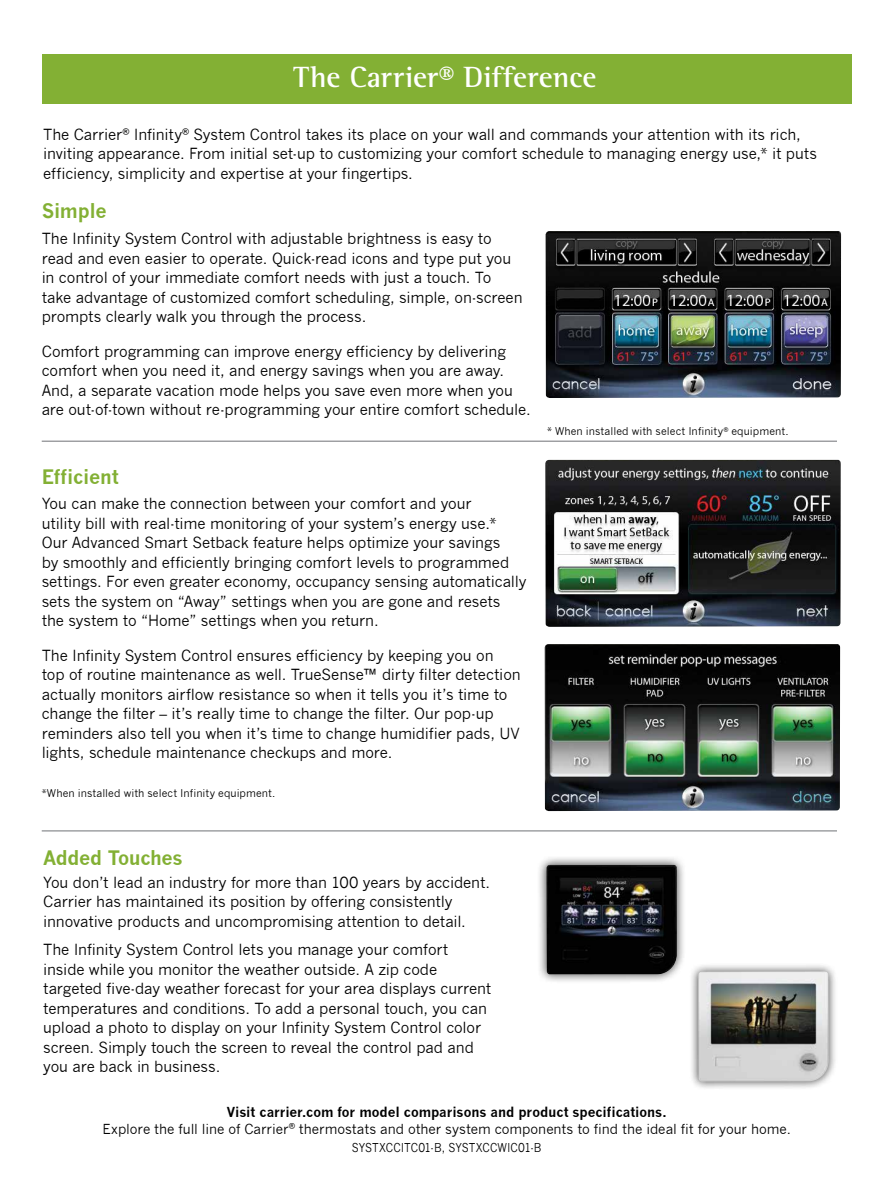
<style>
.page{position:relative;width:891px;height:1188px;background:#fff}
.page>*{position:absolute;margin:0;border:0;box-sizing:border-box;transform-origin:0 0}
.t1{font:700 30px "Rotis Semi Serif";letter-spacing:.01em;color:#fff}
.t2{font:700 19.5px "News Gothic";letter-spacing:-.015em;color:#83b034}
.t3{font:15px/19.5px "News Gothic";letter-spacing:-.01em;color:#000}
.t4{font:13.5px/16.5px "News Gothic";color:#000;text-align:center}
.t5{font:12px "News Gothic";letter-spacing:.005em;color:#000;scale:.9 1}
.t6{font:10.5px "News Gothic";letter-spacing:.005em;color:#000}
.s1{font-weight:700}
</style>
<div class="page">
<div style="left:42px;top:54px;width:810px;height:50px;background:#83b034"></div>
<img style="left:545px;top:460px;width:296px;height:167px">
<img style="left:545px;top:644px;width:295px;height:167px">
<img style="left:545px;top:231px;width:296px;height:167px">
<hr style="left:42px;top:441px;width:795px;height:1px;background:#808285">
<hr style="left:42px;top:830px;width:795px;height:1px;background:#808285">
<div style="left:689px;top:962px;width:149px;height:128px;background:#000;opacity:.75"></div>
<img style="left:698px;top:971px;width:123px;height:111px">
<div style="left:537px;top:855px;width:149px;height:129px;background:#000;opacity:.75"></div>
<img style="left:546px;top:865px;width:131px;height:109px">
<h1 class="t1" style="left:293px;top:59px;width:305px">The Carrier® Difference</h1>
<p class="t3" style="left:43px;top:125px;width:775px">The Carrier<sup>®</sup> Infinity<sup>®</sup> System Control takes its place on your wall and commands your attention with its rich, inviting appearance. From initial set-up to customizing your comfort schedule to managing energy use,* it puts efficiency, simplicity and expertise at your fingertips.</p>
<h2 class="t2" style="left:42px;top:199px;width:67px">Simple</h2>
<p class="t3" style="left:42px;top:229px;width:482px">The Infinity System Control with adjustable brightness is easy to read and even easier to operate. Quick-read icons and type put you in control of your immediate comfort needs with just a touch. To take advantage of customized comfort scheduling, simple, on-screen prompts clearly walk you through the process.</p>
<p class="t3" style="left:42px;top:342px;width:491px">Comfort programming can improve energy efficiency by delivering comfort when you need it, and energy savings when you are away.<br>And, a separate vacation mode helps you save even more when you are out-of-town without re-programming your entire comfort schedule.</p>
<h2 class="t2" style="left:42px;top:465px;width:79px">Efficient</h2>
<p class="t3" style="left:42px;top:494px;width:486px">You can make the connection between your comfort and your<br>utility bill with real-time monitoring of your system’s energy use.*<br>Our Advanced Smart Setback feature helps optimize your savings<br>by smoothly and efficiently bringing comfort levels to programmed settings. For even greater economy, occupancy sensing automatically sets the system on “Away” settings when you are gone and resets the system to “Home” settings when you return.</p>
<p class="t3" style="left:42px;top:646px;width:481px">The Infinity System Control ensures efficiency by keeping you on<br>top of routine maintenance as well. TrueSense™ dirty filter detection actually monitors airflow resistance so when it tells you it’s time to change the filter – it’s really time to change the filter. Our pop-up reminders also tell you when it’s time to change humidifier pads, UV lights, schedule maintenance checkups and more.</p>
<p class="t6" style="left:42px;top:788px;width:235px">*When installed with select Infinity equipment.</p>
<p class="t6" style="left:547px;top:425px;width:243px">* When installed with select Infinity<sup>®</sup> equipment.</p>
<h2 class="t2" style="left:43px;top:846px;width:141px">Added Touches</h2>
<p class="t3" style="left:43px;top:873px;width:448px">You don’t lead an industry for more than 100 years by accident.<br>Carrier has maintained its position by offering consistently innovative products and uncompromising attention to detail.</p>
<p class="t3" style="left:43px;top:940px;width:450px">The Infinity System Control lets you manage your comfort inside while you monitor the weather outside. A zip code targeted five-day weather forecast for your area displays current temperatures and conditions. To add a personal touch, you can upload a photo to display on your Infinity System Control color screen. Simply touch the screen to reveal the control pad and you are back in business.</p>
<p class="t4" style="left:103px;top:1104px;width:690px"><span class="s1">Visit carrier.com for model comparisons and product specifications.<br></span>Explore the full line of Carrier<sup>®</sup> thermostats and other system components to find the ideal fit for your home.</p>
<p class="t5" style="left:352px;top:1141px;width:212px">SYSTXCCITC01-B, SYSTXCCWIC01-B</p>
</div>
